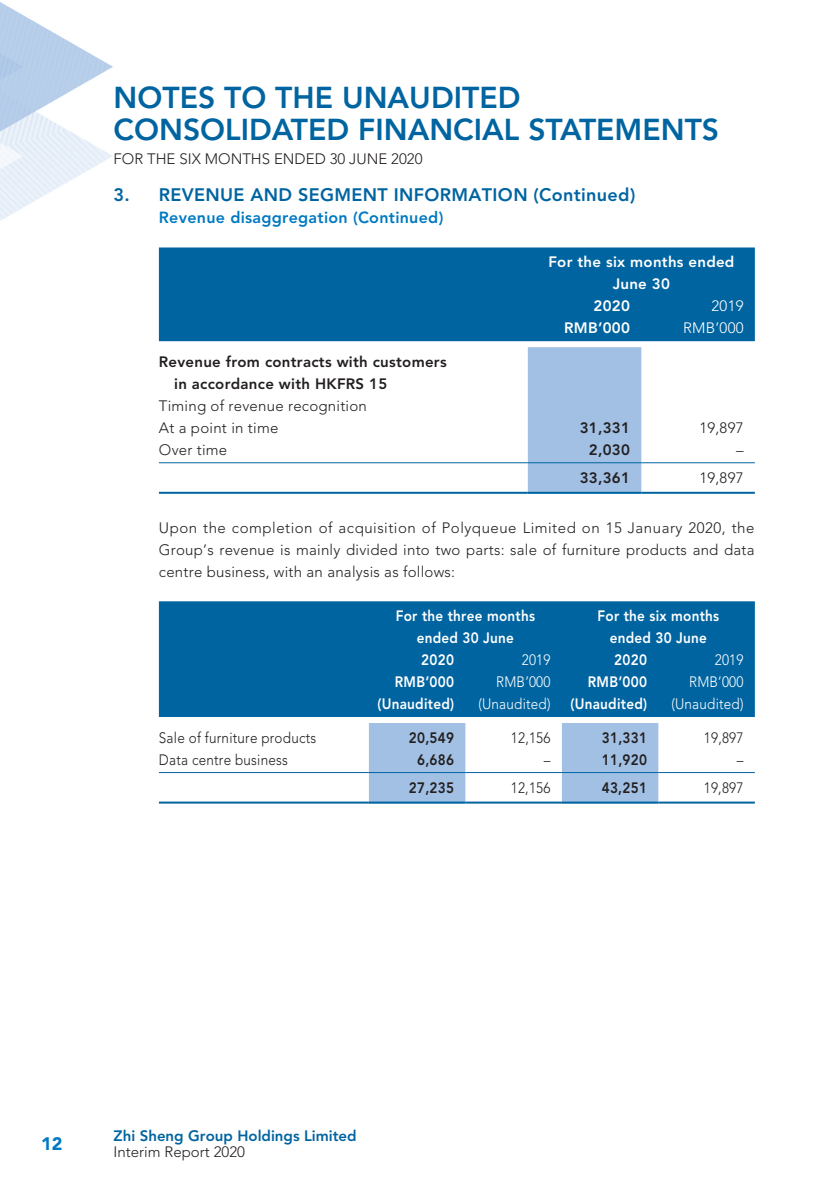
<style>
.page{position:relative;width:840px;height:1191px;background:#fff}
.page>*{position:absolute;margin:0;border:0;box-sizing:border-box;transform-origin:0 0}
.t1{font:800 30px/32px "Avenir LT Std";color:#0064a1}
.t2{font:800 18px "Avenir LT Std";letter-spacing:.02em;color:#0064a1}
.t3{font:900 18px "Avenir LT Std";color:#0079c2}
.t4{font:800 16px "Avenir LT Std";letter-spacing:.02em;color:#0079c2}
.t5{font:300 15px/22px "Avenir LT Std";letter-spacing:.015em;color:#231f20}
.t6{font:800 15px/22px "Avenir LT Std";letter-spacing:.02em;color:#fff;text-align:center;scale:.9 1}
.t7{font:800 15px/22px "Avenir LT Std";letter-spacing:.02em;color:#231f20}
.t8{font:300 15px "Avenir LT Std";letter-spacing:.015em;color:#231f20;scale:.9 1}
.t9{font:300 15px "Avenir LT Std";letter-spacing:.015em;color:#fff;scale:.9 1}
.t10{font:800 15px "Avenir LT Std";letter-spacing:.02em;color:#fff}
.t11{font:800 15px "Avenir LT Std";letter-spacing:.02em;color:#231f20;scale:.9 1}
.t12{font:800 15px "Avenir LT Std";color:#0064a1}
.t13{font:300 15px "Avenir LT Std";letter-spacing:.015em;color:#fff}
</style>
<div class="page">
<img style="left:0;top:2px;width:755px;height:802px">
<div style="left:159px;top:247px;width:595px;height:94px;background:#0064a1"></div>
<div style="left:527px;top:347px;width:114px;height:145px;background:#a1c0e4"></div>
<hr style="left:159px;top:462px;width:368px;height:1px;background:#0064a1">
<hr style="left:527px;top:462px;width:114px;height:1px;background:#0064a1">
<hr style="left:641px;top:462px;width:113px;height:1px;background:#0064a1">
<hr style="left:159px;top:492px;width:368px;height:2px;background:#0064a1">
<hr style="left:527px;top:492px;width:114px;height:2px;background:#0064a1">
<hr style="left:641px;top:492px;width:113px;height:2px;background:#0064a1">
<div style="left:159px;top:601px;width:595px;height:116px;background:#0064a1"></div>
<svg style="left:368px;top:723px;width:290px;height:78px"></svg>
<hr style="left:159px;top:772px;width:209px;height:1px;background:#0064a1">
<hr style="left:368px;top:772px;width:97px;height:1px;background:#0064a1">
<hr style="left:465px;top:772px;width:96px;height:1px;background:#0064a1">
<hr style="left:561px;top:772px;width:97px;height:1px;background:#0064a1">
<hr style="left:658px;top:772px;width:96px;height:1px;background:#0064a1">
<hr style="left:159px;top:801px;width:209px;height:2px;background:#0064a1">
<hr style="left:368px;top:801px;width:97px;height:2px;background:#0064a1">
<hr style="left:465px;top:801px;width:96px;height:2px;background:#0064a1">
<hr style="left:561px;top:801px;width:97px;height:2px;background:#0064a1">
<hr style="left:658px;top:801px;width:96px;height:2px;background:#0064a1">
<h1 class="t1" style="left:113px;top:81px;width:606px">NOTES TO THE UNAUDITED<br>CONSOLIDATED FINANCIAL STATEMENTS</h1>
<p class="t5" style="left:113px;top:148px;width:310px">FOR THE SIX MONTHS ENDED 30 JUNE 2020</p>
<p class="t2" style="left:113px;top:184px;width:523px">3. REVENUE AND SEGMENT INFORMATION (Continued)</p>
<p class="t4" style="left:159px;top:208px;width:286px">Revenue disaggregation (Continued)</p>
<p class="t10" style="left:548px;top:253px;width:187px">For the six months ended</p>
<p class="t10" style="left:612px;top:275px;width:59px">June 30</p>
<p class="t10" style="left:593px;top:297px;width:38px">2020</p>
<p class="t13" style="left:711px;top:297px;width:33px">2019</p>
<p class="t10" style="left:564px;top:319px;width:67px">RMB’000</p>
<p class="t13" style="left:682px;top:319px;width:62px">RMB’000</p>
<p class="t7" style="left:174px;top:350px;width:274px;text-indent:-15px">Revenue from contracts with customers in accordance with HKFRS 15</p>
<p class="t5" style="left:159px;top:394px;width:209px">Timing of revenue recognition<br>At a point in time</p>
<p class="t7" style="left:579px;top:416px;width:52px">31,331</p>
<p class="t5" style="left:699px;top:416px;width:46px">19,897</p>
<p class="t5" style="left:159px;top:438px;width:70px">Over time</p>
<p class="t7" style="left:588px;top:438px;width:43px">2,030</p>
<p class="t5" style="left:735px;top:438px;width:9px">–</p>
<p class="t7" style="left:579px;top:466px;width:52px">33,361</p>
<p class="t5" style="left:699px;top:466px;width:46px">19,897</p>
<p class="t5" style="left:159px;top:516px;width:597px;text-align:justify">Upon the completion of acquisition of Polyqueue Limited on 15 January 2020, the Group’s revenue is mainly divided into two parts: sale of furniture products and data centre business, with an analysis as follows:</p>
<p class="t6" style="left:395px;top:604px;width:156px">For the three months ended 30 June</p>
<p class="t6" style="left:597px;top:604px;width:137px">For the six months ended 30 June</p>
<p class="t6" style="left:421px;top:648px;width:38px">2020</p>
<p class="t9" style="left:521px;top:651px;width:33px">2019</p>
<p class="t6" style="left:614px;top:648px;width:38px">2020</p>
<p class="t9" style="left:714px;top:651px;width:33px">2019</p>
<p class="t6" style="left:394px;top:670px;width:67px">RMB’000</p>
<p class="t9" style="left:496px;top:673px;width:62px">RMB’000</p>
<p class="t6" style="left:587px;top:670px;width:67px">RMB’000</p>
<p class="t9" style="left:688px;top:673px;width:62px">RMB’000</p>
<p class="t6" style="left:377px;top:692px;width:86px">(Unaudited)</p>
<p class="t9" style="left:478px;top:695px;width:82px">(Unaudited)</p>
<p class="t6" style="left:570px;top:692px;width:86px">(Unaudited)</p>
<p class="t9" style="left:671px;top:695px;width:82px">(Unaudited)</p>
<p class="t8" style="left:159px;top:728px;width:176px">Sale of furniture products</p>
<p class="t11" style="left:408px;top:728px;width:52px">20,549</p>
<p class="t8" style="left:510px;top:728px;width:46px">12,156</p>
<p class="t11" style="left:601px;top:728px;width:52px">31,331</p>
<p class="t8" style="left:703px;top:728px;width:46px">19,897</p>
<p class="t8" style="left:159px;top:750px;width:145px">Data centre business</p>
<p class="t11" style="left:417px;top:750px;width:43px">6,686</p>
<p class="t8" style="left:543px;top:750px;width:9px">–</p>
<p class="t11" style="left:601px;top:750px;width:52px">11,920</p>
<p class="t8" style="left:736px;top:750px;width:9px">–</p>
<p class="t11" style="left:408px;top:778px;width:52px">27,235</p>
<p class="t8" style="left:510px;top:778px;width:46px">12,156</p>
<p class="t11" style="left:601px;top:778px;width:52px">43,251</p>
<p class="t8" style="left:703px;top:778px;width:46px">19,897</p>
<p class="t3" style="left:41px;top:1132px;width:23px">12</p>
<p class="t12" style="left:114px;top:1126px;width:244px">Zhi Sheng Group Holdings Limited</p>
<p class="t5" style="left:114px;top:1140px;width:133px">Interim Report 2020</p>
</div>
